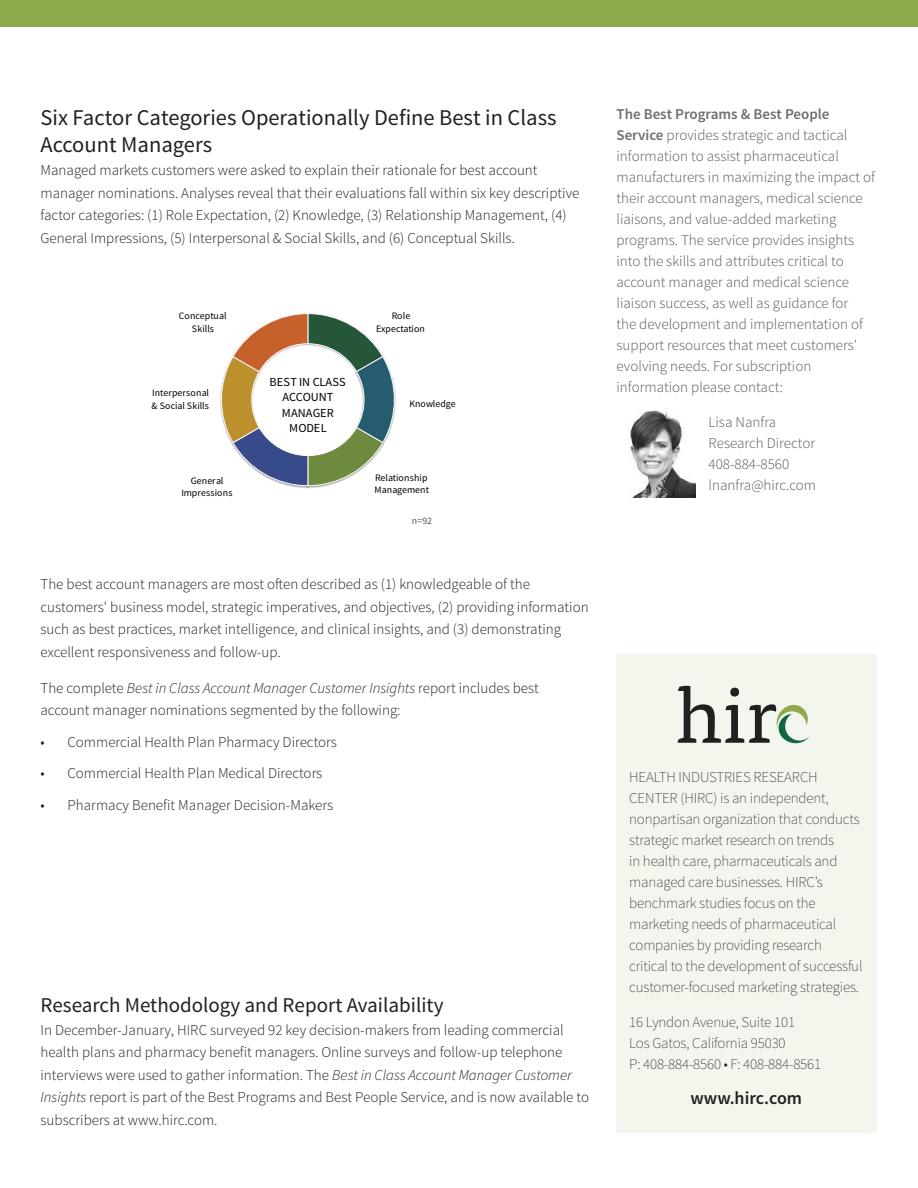
<style>
.page{position:relative;width:918px;height:1188px;background:#fff}
.page>*{position:absolute;margin:0;border:0;box-sizing:border-box;transform-origin:0 0}
.Subhead{font:22.5px/27px "Source Sans Pro";color:#231f20}
.Body_Text{font:21px "Source Sans Pro";color:#231f20}
.URL{font:600 18px "Source Sans Pro";color:#231f20}
.Body_Text_-_New{font:300 15px/22.5px "Source Sans Pro";color:#231f20}
.Sidebar_text{font:300 15px/21px "Source Sans Pro";color:#57585a}
.Body_Text-2{font:300 15px/22.5px "Source Sans Pro";color:#231f20}
.HIRC_Sign_Off{font:200 15px/21px "Source Sans Pro";letter-spacing:-.01em;color:#231f20}
.t1{font:12.3px/15.3px "Source Sans Pro";letter-spacing:.005em;color:#000;text-align:center}
.t2{font:9.9px/12.3px "Source Sans Pro";letter-spacing:.005em;color:#000;text-align:center}
.t3{font:9.9px "Source Sans Pro";color:#595959}
.s1{font-style:italic}
.s2{font-weight:600;color:#6c6d70}
</style>
<div class="page">
<div style="left:0;top:0;width:918px;height:26px;background:#8ea94b"></div>
<div style="left:616px;top:654px;width:261px;height:479px;background:#f3f6ed"></div>
<img style="left:630px;top:410px;width:65px;height:88px">
<svg style="left:678px;top:686px;width:132px;height:57px;background:#bcc0b6"></svg>
<img style="left:312px;top:486px;width:14px;height:2px">
<img style="left:290px;top:486px;width:22px;height:3px">
<svg style="left:220px;top:313px;width:176px;height:173px"></svg>
<p class="Subhead" style="left:40px;top:104px;width:518px">Six Factor Categories Operationally Define Best in Class<br>Account Managers</p>
<p class="Body_Text_-_New" style="left:40px;top:159px;width:540px">Managed markets customers were asked to explain their rationale for best account manager nominations. Analyses reveal that their evaluations fall within six key descriptive factor categories: (1) Role Expectation, (2) Knowledge, (3) Relationship Management, (4)<br>General Impressions, (5) Interpersonal &amp; Social Skills, and (6) Conceptual Skills.</p>
<p class="t2" style="left:179px;top:310px;width:49px">Conceptual<br>Skills</p>
<p class="t2" style="left:152px;top:387px;width:59px;text-align:left">Interpersonal &amp; Social Skills</p>
<p class="t2" style="left:181px;top:475px;width:53px">General<br>Impressions</p>
<p class="t1" style="left:269px;top:374px;width:78px">BEST IN CLASS<br>ACCOUNT<br>MANAGER<br>MODEL</p>
<p class="t2" style="left:376px;top:310px;width:50px">Role<br>Expectation</p>
<p class="t2" style="left:409px;top:397px;width:48px">Knowledge</p>
<p class="t2" style="left:374px;top:471px;width:56px;text-align:left">Relationship<br>Management</p>
<p class="t3" style="left:412px;top:515px;width:22px">n=92</p>
<p class="Body_Text_-_New" style="left:40px;top:573px;width:550px">The best account managers are most often described as (1) knowledgeable of the customers' business model, strategic imperatives, and objectives, (2) providing information such as best practices, market intelligence, and clinical insights, and (3) demonstrating excellent responsiveness and follow-up.</p>
<p class="Body_Text_-_New" style="left:40px;top:677px;width:500px">The complete <span class="s1">Best in Class Account Manager Customer Insights</span> report includes best account manager nominations segmented by the following:</p>
<p class="Body_Text-2" style="left:40px;top:731px;width:298px">• Commercial Health Plan Pharmacy Directors</p>
<p class="Body_Text-2" style="left:40px;top:762px;width:283px">• Commercial Health Plan Medical Directors</p>
<p class="Body_Text-2" style="left:40px;top:794px;width:294px">• Pharmacy Benefit Manager Decision-Makers</p>
<p class="Body_Text" style="left:40px;top:992px;width:405px">Research Methodology and Report Availability</p>
<p class="Body_Text-2" style="left:40px;top:1019px;width:550px">In December-January, HIRC surveyed 92 key decision-makers from leading commercial health plans and pharmacy benefit managers. Online surveys and follow-up telephone interviews were used to gather information. The <span class="s1">Best in Class Account Manager Customer Insights</span> report is part of the Best Programs and Best People Service, and is now available to subscribers at www.hirc.com.</p>
<p class="Sidebar_text" style="left:616px;top:104px;width:260px"><span class="s2">The Best Programs &amp; Best People Service</span> provides strategic and tactical information to assist pharmaceutical manufacturers in maximizing the impact of their account managers, medical science liaisons, and value-added marketing programs. The service provides insights into the skills and attributes critical to account manager and medical science liaison success, as well as guidance for<br>the development and implementation of support resources that meet customers' evolving needs. For subscription information please contact:</p>
<p class="Sidebar_text" style="left:709px;top:411px;width:109px">Lisa Nanfra<br>Research Director<br>408-884-8560 lnanfra@hirc.com</p>
<p class="HIRC_Sign_Off" style="left:629px;top:767px;width:235px">HEALTH INDUSTRIES RESEARCH CENTER (HIRC) is an independent, nonpartisan organization that conducts strategic market research on trends<br>in health care, pharmaceuticals and managed care businesses. HIRC’s benchmark studies focus on the marketing needs of pharmaceutical companies by providing research critical to the development of successful customer-focused marketing strategies.</p>
<p class="HIRC_Sign_Off" style="left:629px;top:1011px;width:193px">16 Lyndon Avenue, Suite 101<br>Los Gatos, California 95030<br>P: 408-884-8560 • F: 408-884-8561</p>
<p class="URL" style="left:690px;top:1086px;width:113px">www.hirc.com</p>
</div>
